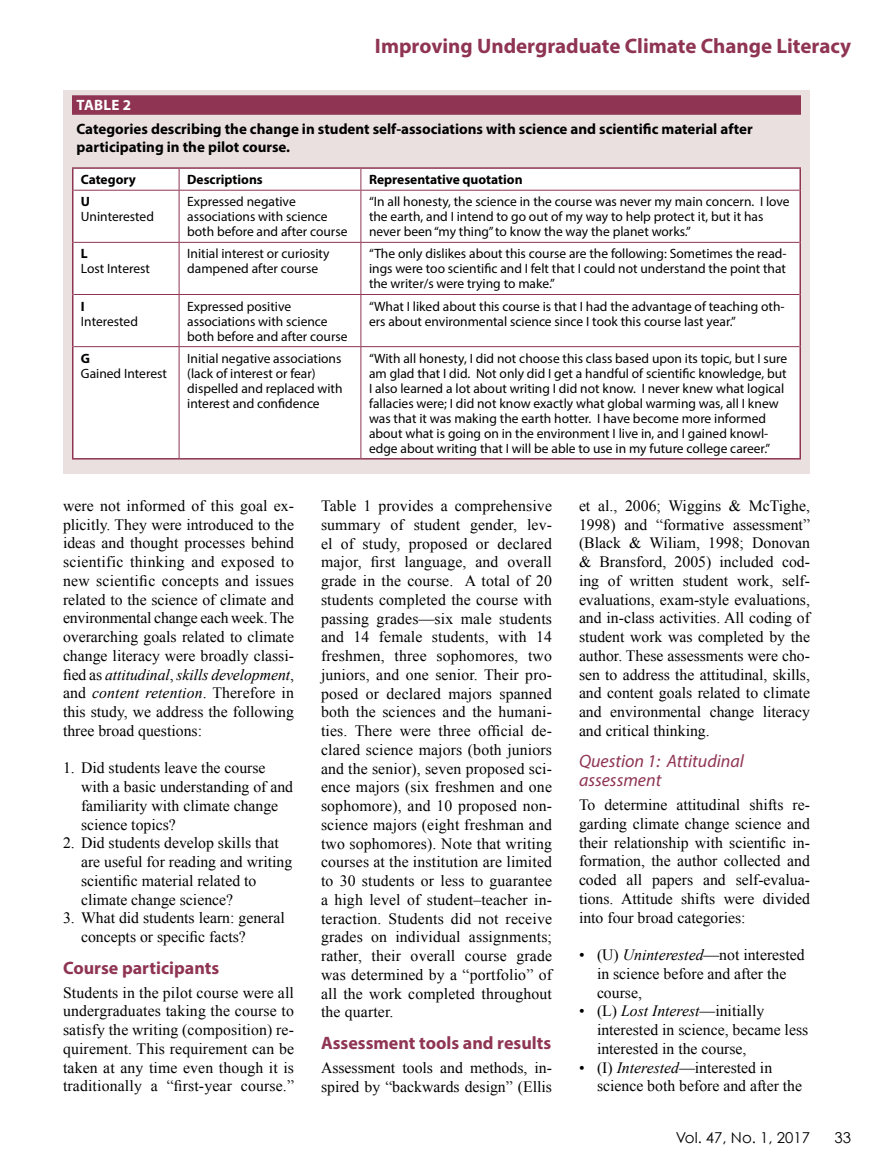
<style>
.page{position:relative;width:891px;height:1175px;background:#fff}
.page>*{position:absolute;margin:0;border:0;box-sizing:border-box;transform-origin:0 0}
.t1{font:700 21px "Myriad Pro";color:#8f3553}
.t2{font:700 18px "Myriad Pro";color:#8f3553}
.t3{font:italic 18px/18.8px "Myriad Pro";color:#8f3553}
.t4{font:15.75px/18.8px "Times New Roman";color:#000}
.t5{font:700 15px/18px "Myriad Pro";color:#000}
.t6{font:15px "Century Gothic";color:#000}
.t7{font:700 15px "Myriad Pro";letter-spacing:.02em;color:#fff}
.t8{font:13.5px/15px "Myriad Pro";color:#000}
.t9{font:700 13.5px "Myriad Pro";color:#000}
.s1{font-style:italic}
</style>
<div class="page">
<div style="left:63px;top:90px;width:747px;height:383px;background:#ebe0e0"></div>
<div style="left:72px;top:95px;width:729px;height:20px;background:#8f3553"></div>
<div style="left:74px;top:169px;width:726px;height:289px;background:#fff"></div>
<hr style="left:72px;top:169px;width:2px;height:21px;background:#8f3553">
<svg style="left:800px;top:169px;width:1px;height:21px"></svg>
<hr style="left:72px;top:190px;width:2px;height:52px;background:#8f3553">
<hr style="left:800px;top:190px;width:1px;height:52px;background:#8f3553">
<hr style="left:72px;top:242px;width:2px;height:52px;background:#8f3553">
<hr style="left:800px;top:242px;width:1px;height:52px;background:#8f3553">
<hr style="left:72px;top:294px;width:2px;height:52px;background:#8f3553">
<hr style="left:800px;top:294px;width:1px;height:52px;background:#8f3553">
<hr style="left:72px;top:346px;width:2px;height:112px;background:#8f3553">
<hr style="left:800px;top:346px;width:1px;height:112px;background:#8f3553">
<svg style="left:179px;top:169px;width:1px;height:21px"></svg>
<svg style="left:361px;top:169px;width:1px;height:21px"></svg>
<hr style="left:74px;top:190px;width:105px;height:1px;background:#8f3553">
<hr style="left:179px;top:190px;width:182px;height:1px;background:#8f3553">
<hr style="left:179px;top:190px;width:1px;height:52px;background:#8f3553">
<hr style="left:361px;top:190px;width:439px;height:1px;background:#8f3553">
<hr style="left:361px;top:190px;width:1px;height:52px;background:#8f3553">
<hr style="left:74px;top:242px;width:105px;height:1px;background:#8f3553">
<hr style="left:179px;top:242px;width:182px;height:1px;background:#8f3553">
<hr style="left:179px;top:243px;width:1px;height:51px;background:#8f3553">
<hr style="left:361px;top:242px;width:439px;height:1px;background:#8f3553">
<hr style="left:361px;top:243px;width:1px;height:51px;background:#8f3553">
<hr style="left:74px;top:294px;width:105px;height:1px;background:#8f3553">
<hr style="left:179px;top:294px;width:182px;height:1px;background:#8f3553">
<hr style="left:179px;top:295px;width:1px;height:51px;background:#8f3553">
<hr style="left:361px;top:294px;width:439px;height:1px;background:#8f3553">
<hr style="left:361px;top:295px;width:1px;height:51px;background:#8f3553">
<hr style="left:74px;top:346px;width:105px;height:1px;background:#8f3553">
<hr style="left:179px;top:346px;width:182px;height:1px;background:#8f3553">
<hr style="left:179px;top:347px;width:1px;height:111px;background:#8f3553">
<hr style="left:361px;top:346px;width:439px;height:1px;background:#8f3553">
<hr style="left:361px;top:347px;width:1px;height:111px;background:#8f3553">
<hr style="left:72px;top:167px;width:107px;height:2px;background:#8f3553">
<hr style="left:179px;top:167px;width:182px;height:2px;background:#8f3553">
<hr style="left:361px;top:167px;width:440px;height:2px;background:#8f3553">
<hr style="left:72px;top:458px;width:107px;height:1px;background:#8f3553">
<hr style="left:179px;top:458px;width:182px;height:1px;background:#8f3553">
<hr style="left:361px;top:458px;width:440px;height:1px;background:#8f3553">
<h1 class="t1" style="left:375px;top:32px;width:478px">Improving Undergraduate Climate Change Literacy</h1>
<p class="t7" style="left:77px;top:95px;width:56px">TABLE 2</p>
<p class="t5" style="left:76px;top:120px;width:678px">Categories describing the change in student self-associations with science and scientific material after participating in the pilot course.</p>
<p class="t9" style="left:81px;top:171px;width:57px">Category</p>
<p class="t9" style="left:187px;top:171px;width:77px">Descriptions</p>
<p class="t9" style="left:369px;top:171px;width:155px">Representative quotation</p>
<p class="t9" style="left:81px;top:193px;width:11px">U</p>
<p class="t8" style="left:81px;top:209px;width:75px">Uninterested</p>
<p class="t8" style="left:187px;top:194px;width:162px">Expressed negative associations with science both before and after course</p>
<p class="t8" style="left:369px;top:194px;width:422px">“In all honesty, the science in the course was never my main concern. I love the earth, and I intend to go out of my way to help protect it, but it has never been “my thing” to know the way the planet works.”</p>
<p class="t9" style="left:81px;top:245px;width:8px">L</p>
<p class="t8" style="left:81px;top:261px;width:71px">Lost Interest</p>
<p class="t8" style="left:187px;top:246px;width:144px">Initial interest or curiosity dampened after course</p>
<p class="t8" style="left:369px;top:246px;width:419px;text-align:justify">“The only dislikes about this course are the following: Sometimes the read&shy;ings were too scientific and I felt that I could not understand the point that the writer/s were trying to make.”</p>
<p class="t9" style="left:81px;top:297px;width:5px">I</p>
<p class="t8" style="left:81px;top:313px;width:59px">Interested</p>
<p class="t8" style="left:187px;top:298px;width:162px">Expressed positive associations with science both before and after course</p>
<p class="t8" style="left:369px;top:298px;width:417px">“What I liked about this course is that I had the advantage of teaching oth&shy;ers about environmental science since I took this course last year.”</p>
<p class="t9" style="left:81px;top:349px;width:11px">G</p>
<p class="t8" style="left:81px;top:365px;width:88px">Gained Interest</p>
<p class="t8" style="left:187px;top:350px;width:157px">Initial negative associations (lack of interest or fear) dispelled and replaced with interest and confidence</p>
<p class="t8" style="left:369px;top:350px;width:420px">“With all honesty, I did not choose this class based upon its topic, but I sure am glad that I did. Not only did I get a handful of scientific knowledge, but I also learned a lot about writing I did not know. I never knew what logical fallacies were; I did not know exactly what global warming was, all I knew was that it was making the earth hotter. I have become more informed about what is going on in the environment I live in, and I gained knowl&shy;edge about writing that I will be able to use in my future college career.”</p>
<p class="t4" style="left:63px;top:496px;width:233px;text-align:justify">were not informed of this goal ex&shy;plicitly. They were introduced to the ideas and thought processes behind scientific thinking and exposed to new scientific concepts and issues related to the science of climate and environmental change each week. The overarching goals related to climate change literacy were broadly classi&shy;fied as <span class="s1">attitudinal</span>, <span class="s1">skills development</span>, and <span class="s1">content retention</span>. Therefore in this study, we address the following three broad questions:</p>
<p class="t4" style="left:81px;top:758px;width:214px;text-indent:-18px">1. Did students leave the course with a basic understanding of and familiarity with climate change science topics?</p>
<p class="t4" style="left:81px;top:833px;width:213px;text-indent:-18px">2. Did students develop skills that are useful for reading and writing scientific material related to climate change science?</p>
<p class="t4" style="left:81px;top:908px;width:205px;text-indent:-18px">3. What did students learn: general concepts or specific facts?</p>
<p class="t2" style="left:63px;top:956px;width:158px">Course participants</p>
<p class="t4" style="left:63px;top:982px;width:233px;text-align:justify">Students in the pilot course were all undergraduates taking the course to satisfy the writing (composition) re&shy;quirement. This requirement can be taken at any time even though it is traditionally a “first-year course.”</p>
<p class="t4" style="left:321px;top:496px;width:233px;text-align:justify">Table 1 provides a comprehensive summary of student gender, lev&shy;el of study, proposed or declared major, first language, and overall grade in the course. A total of 20 students completed the course with passing grades—six male students and 14 female students, with 14 freshmen, three sophomores, two juniors, and one senior. Their pro&shy;posed or declared majors spanned both the sciences and the humani&shy;ties. There were three official de&shy;clared science majors (both juniors and the senior), seven proposed sci&shy;ence majors (six freshmen and one sophomore), and 10 proposed non&shy;science majors (eight freshman and two sophomores). Note that writing courses at the institution are limited to 30 students or less to guarantee a high level of student–teacher in&shy;teraction. Students did not receive grades on individual assignments; rather, their overall course grade was determined by a “portfolio” of all the work completed throughout the quarter.</p>
<p class="t2" style="left:321px;top:1031px;width:232px">Assessment tools and results</p>
<p class="t4" style="left:321px;top:1058px;width:233px">Assessment tools and methods, in&shy;spired by “backwards design” (Ellis</p>
<p class="t4" style="left:579px;top:496px;width:233px;text-align:justify">et al., 2006; Wiggins &amp; McTighe, 1998) and “formative assessment” (Black &amp; Wiliam, 1998; Donovan &amp; Bransford, 2005) included cod&shy;ing of written student work, self&shy;evaluations, exam-style evaluations, and in-class activities. All coding of student work was completed by the author. These assessments were cho&shy;sen to address the attitudinal, skills, and content goals related to climate and environmental change literacy and critical thinking.</p>
<p class="t3" style="left:579px;top:751px;width:167px">Question 1: Attitudinal assessment</p>
<p class="t4" style="left:579px;top:795px;width:233px;text-align:justify">To determine attitudinal shifts re&shy;garding climate change science and their relationship with scientific in&shy;formation, the author collected and coded all papers and self-evalua&shy;tions. Attitude shifts were divided into four broad categories:</p>
<p class="t4" style="left:597px;top:945px;width:209px;text-indent:-18px">• (U) <span class="s1">Uninterested</span>—not interested in science before and after the course,</p>
<p class="t4" style="left:597px;top:1001px;width:213px;text-indent:-18px">• (L) <span class="s1">Lost Interest</span>—initially interested in science, became less interested in the course,</p>
<p class="t4" style="left:597px;top:1057px;width:207px;text-indent:-18px">• (I) <span class="s1">Interested</span>—interested in science both before and after the</p>
<p class="t6" style="left:676px;top:1128px;width:136px">Vol. 47, No. 1, 2017</p>
<p class="t6" style="left:835px;top:1128px;width:18px">33</p>
</div>
